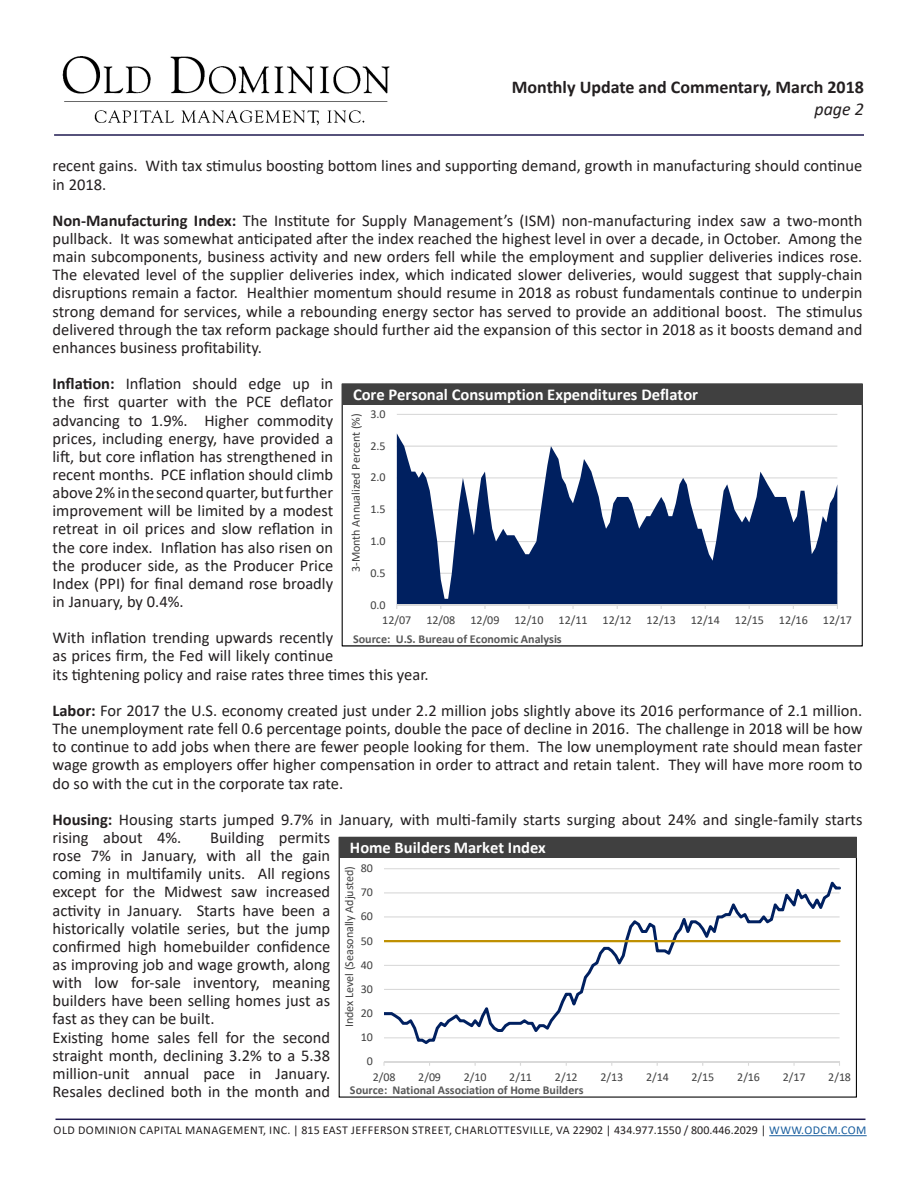
<style>
.page{position:relative;width:918px;height:1188px;background:#fff}
.page>*{position:absolute;margin:0;border:0;box-sizing:border-box;transform-origin:0 0}
.t1{font:700 18px "Calibri";color:#231f20}
.t2{font:italic 18px "Calibri";color:#231f20}
.t3{font:700 16.65px "Calibri";color:#fff}
.No_Spacing{font:16.5px/18.1px "Calibri";color:#231f20;text-align:justify}
.t4{font:700 16.5px "Calibri";color:#fff}
.t5{font:12.15px "Calibri";color:#404040}
.t6{font:700 12.15px "Calibri";color:#595959}
.t7{font:12px "Calibri";letter-spacing:.04em;color:#231f20}
.t8{font:12px "Calibri";color:#404040}
.t9{font:700 12px "Calibri";color:#595959}
.s1{font-weight:700}
.s2{color:#175d9e}
</style>
<div class="page">
<img style="left:62px;top:56px;width:328px;height:70px">
<hr style="left:769px;top:1135px;width:98px;height:1px;background:#175d9e">
<hr style="left:56px;top:1119px;width:810px;height:1px;background:#1f1a50">
<hr style="left:54px;top:134px;width:810px;height:2px;background:#1f1a50">
<svg style="left:342px;top:383px;width:521px;height:263px"></svg>
<div style="left:342px;top:384px;width:520px;height:21px;background:#404040"></div>
<svg style="left:339px;top:837px;width:518px;height:261px"></svg>
<div style="left:339px;top:837px;width:517px;height:21px;background:#404040"></div>
<p class="t1" style="left:512px;top:74px;width:354px">Monthly Update and Commentary, March 2018</p>
<p class="t2" style="left:814px;top:97px;width:51px">page 2</p>
<p class="No_Spacing" style="left:52px;top:156px;width:811px">recent gains. With tax stimulus boosting bottom lines and supporting demand, growth in manufacturing should continue in 2018.</p>
<p class="No_Spacing" style="left:52px;top:211px;width:812px"><span class="s1">Non-Manufacturing Index:</span> The Institute for Supply Management’s (ISM) non-manufacturing index saw a two-month pullback. It was somewhat anticipated after the index reached the highest level in over a decade, in October. Among the main subcomponents, business activity and new orders fell while the employment and supplier deliveries indices rose.<br>The elevated level of the supplier deliveries index, which indicated slower deliveries, would suggest that supply-chain disruptions remain a factor. Healthier momentum should resume in 2018 as robust fundamentals continue to underpin strong demand for services, while a rebounding energy sector has served to provide an additional boost. The stimulus delivered through the tax reform package should further aid the expansion of this sector in 2018 as it boosts demand and enhances business profitability.</p>
<p class="No_Spacing" style="left:52px;top:374px;width:282px"><span class="s1">Inflation:</span> Inflation should edge up in the first quarter with the PCE deflator advancing to 1.9%. Higher commodity prices, including energy, have provided a lift, but core inflation has strengthened in recent months. PCE inflation should climb above 2% in the second quarter, but further improvement will be limited by a modest retreat in oil prices and slow reflation in the core index. Inflation has also risen on the producer side, as the Producer Price Index (PPI) for final demand rose broadly in January, by 0.4%.</p>
<p class="No_Spacing" style="left:52px;top:628px;width:378px;text-align:left">With inflation trending upwards recently<br>as prices firm, the Fed will likely continue<br>its tightening policy and raise rates three times this year.</p>
<p class="No_Spacing" style="left:52px;top:701px;width:812px"><span class="s1">Labor:</span> For 2017 the U.S. economy created just under 2.2 million jobs slightly above its 2016 performance of 2.1 million.<br>The unemployment rate fell 0.6 percentage points, double the pace of decline in 2016. The challenge in 2018 will be how to continue to add jobs when there are fewer people looking for them. The low unemployment rate should mean faster wage growth as employers offer higher compensation in order to attract and retain talent. They will have more room to do so with the cut in the corporate tax rate.</p>
<p class="No_Spacing" style="left:52px;top:810px;width:811px"><span class="s1">Housing:</span> Housing starts jumped 9.7% in January, with multi-family starts surging about 24% and single-family starts rising about 4%.</p>
<p class="t3" style="left:353px;top:383px;width:347px">Core Personal Consumption Expenditures Deflator</p>
<p class="t5" style="left:370px;top:405px;width:17px">3.0</p>
<p class="t5" style="left:347px;top:572px;width:161px;rotate:-90deg">3‐Month Annualized Percent (%)</p>
<p class="t5" style="left:370px;top:437px;width:17px">2.5</p>
<p class="t5" style="left:370px;top:469px;width:17px">2.0</p>
<p class="t5" style="left:370px;top:501px;width:17px">1.5</p>
<p class="t5" style="left:370px;top:532px;width:17px">1.0</p>
<p class="t5" style="left:370px;top:564px;width:17px">0.5</p>
<p class="t5" style="left:370px;top:596px;width:17px">0.0</p>
<p class="t5" style="left:382px;top:612px;width:471px">12/07 12/08 12/09 12/10 12/11 12/12 12/13 12/14 12/15 12/16 12/17</p>
<p class="t6" style="left:353px;top:630px;width:210px">Source: U.S. Bureau of Economic Analysis</p>
<p class="No_Spacing" style="left:52px;top:828px;width:279px;text-indent:158px">Building permits rose 7% in January, with all the gain coming in multifamily units. All regions except for the Midwest saw increased activity in January. Starts have been a historically volatile series, but the jump confirmed high homebuilder confidence as improving job and wage growth, along with low for-sale inventory, meaning builders have been selling homes just as fast as they can be built.</p>
<p class="No_Spacing" style="left:52px;top:1028px;width:279px">Existing home sales fell for the second straight month, declining 3.2% to a 5.38 million-unit annual pace in January.<br>Resales declined both in the month and</p>
<p class="t4" style="left:350px;top:836px;width:197px">Home Builders Market Index</p>
<p class="t8" style="left:361px;top:860px;width:14px">80</p>
<p class="t8" style="left:341px;top:1027px;width:163px;rotate:-90deg">Index Level (Seasonally Adjusted)</p>
<p class="t8" style="left:361px;top:884px;width:14px">70</p>
<p class="t8" style="left:361px;top:908px;width:14px">60</p>
<p class="t8" style="left:361px;top:932px;width:14px">50</p>
<p class="t8" style="left:361px;top:956px;width:14px">40</p>
<p class="t8" style="left:361px;top:980px;width:14px">30</p>
<p class="t8" style="left:361px;top:1005px;width:14px">20</p>
<p class="t8" style="left:361px;top:1029px;width:14px">10</p>
<p class="t8" style="left:367px;top:1053px;width:8px">0</p>
<p class="t8" style="left:373px;top:1068px;width:24px">2/08</p>
<p class="t8" style="left:418px;top:1068px;width:24px">2/09</p>
<p class="t8" style="left:464px;top:1068px;width:24px">2/10</p>
<p class="t8" style="left:509px;top:1068px;width:24px">2/11</p>
<p class="t8" style="left:555px;top:1068px;width:24px">2/12</p>
<p class="t8" style="left:601px;top:1068px;width:24px">2/13</p>
<p class="t8" style="left:646px;top:1068px;width:24px">2/14</p>
<p class="t8" style="left:692px;top:1068px;width:24px">2/15</p>
<p class="t8" style="left:737px;top:1068px;width:24px">2/16</p>
<p class="t8" style="left:783px;top:1068px;width:24px">2/17</p>
<p class="t8" style="left:828px;top:1068px;width:24px">2/18</p>
<p class="t9" style="left:350px;top:1081px;width:235px">Source: National Association of Home Builders</p>
<p class="t7" style="left:54px;top:1122px;width:814px">OLD DOMINION CAPITAL MANAGEMENT, INC. | 815 EAST JEFFERSON STREET, CHARLOTTESVILLE, VA 22902 | 434.977.1550 / 800.446.2029 | <span class="s2">WWW.ODCM.COM</span></p>
</div>
